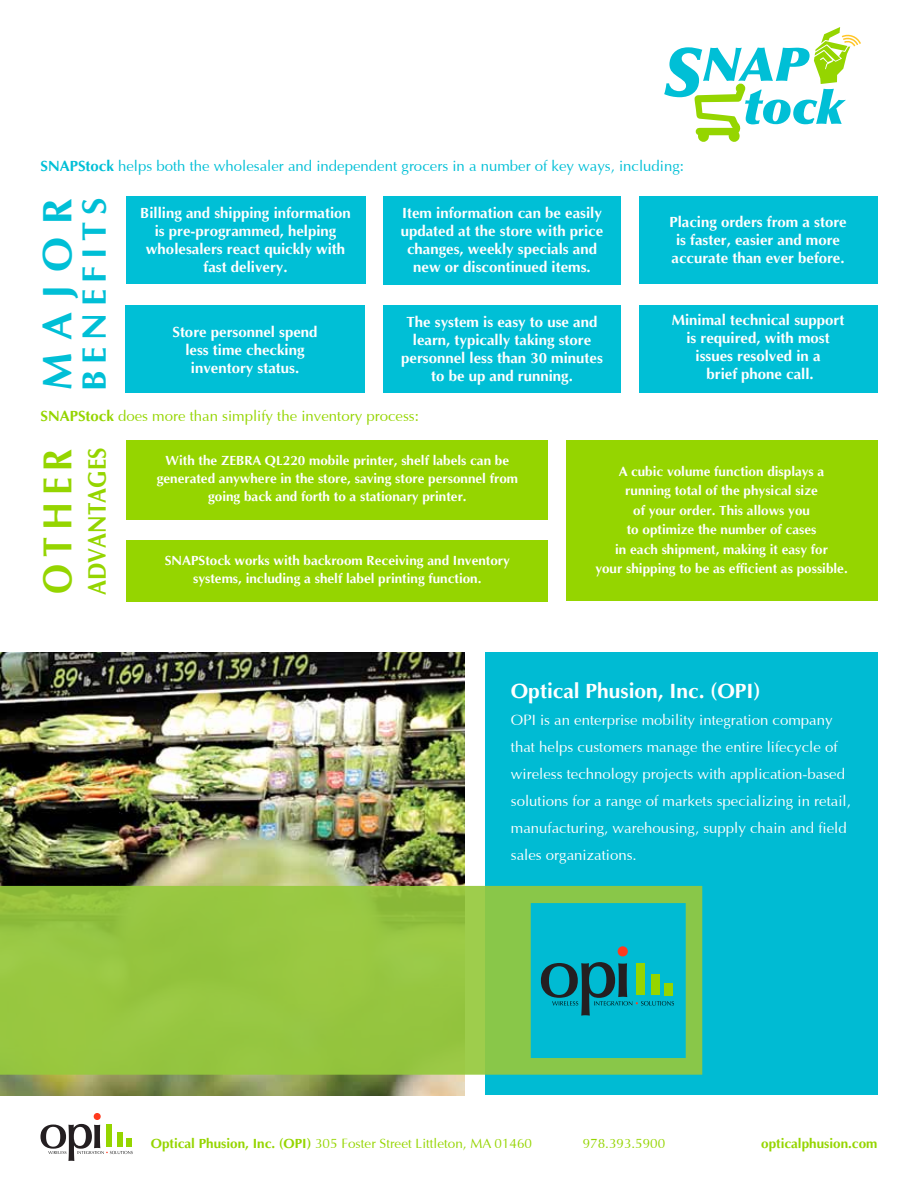
<style>
.page{position:relative;width:918px;height:1188px;background:#fff}
.page>*{position:absolute;margin:0;border:0;box-sizing:border-box;transform-origin:0 0}
.t1{font:700 42px "Optima";letter-spacing:.31em;color:#00bfd6}
.t2{font:700 41.4px "Optima";letter-spacing:.19em;color:#95d500;scale:.87 1}
.t3{font:700 34.5px "Optima";letter-spacing:.19em;color:#00bfd6}
.t4{font:700 25.8px "Optima";color:#95d500;scale:.87 1}
.t5{font:700 21px "Optima";color:#fff}
.t6{font:700 15px/18px "Optima";color:#fff;text-align:center}
.t7{font:15px/27px "Optima";color:#fff}
.t8{font:15px "Optima";color:#00bfd6}
.t9{font:15px "Optima";color:#95d500}
.t10{font:700 13.5px/19.5px "Optima";color:#fff;text-align:center}
.t11{font:13.5px "Optima";color:#95d500}
.t12{font:700 13.5px "Optima";color:#95d500}
.s1{font-weight:700}
</style>
<div class="page">
<img style="left:0;top:652px;width:464px;height:443px">
<div style="left:485px;top:652px;width:393px;height:443px;background:#00bbd3"></div>
<svg style="left:0;top:886px;width:702px;height:189px;background:#80c455"></svg>
<svg style="left:618px;top:946px;width:10px;height:10px"></svg>
<svg style="left:541px;top:962px;width:133px;height:54px"></svg>
<svg style="left:40px;top:1113px;width:93px;height:48px"></svg>
<svg style="left:664px;top:27px;width:197px;height:115px"></svg>
<div style="left:126px;top:196px;width:239px;height:88px;background:#00bfd6"></div>
<div style="left:125px;top:305px;width:240px;height:88px;background:#00bfd6"></div>
<div style="left:383px;top:196px;width:238px;height:89px;background:#00bfd6"></div>
<div style="left:639px;top:196px;width:239px;height:88px;background:#00bfd6"></div>
<div style="left:383px;top:305px;width:238px;height:88px;background:#00bfd6"></div>
<div style="left:639px;top:305px;width:239px;height:88px;background:#00bfd6"></div>
<div style="left:127px;top:440px;width:421px;height:80px;background:#95d500"></div>
<div style="left:127px;top:540px;width:421px;height:61px;background:#95d500"></div>
<div style="left:566px;top:440px;width:312px;height:161px;background:#95d500"></div>
<p class="t8" style="left:40px;top:158px;width:645px"><span class="s1">SNAPStock</span> helps both the wholesaler and independent grocers in a number of key ways, including:</p>
<h1 class="t1" style="left:34px;top:390px;width:194px;rotate:-90deg">MAJOR</h1>
<h3 class="t3" style="left:75px;top:391px;width:195px;rotate:-90deg">BENEFITS</h3>
<p class="t6" style="left:140px;top:204px;width:212px">Billing and shipping information is pre-programmed, helping wholesalers react quickly with fast delivery.</p>
<p class="t6" style="left:173px;top:323px;width:147px">Store personnel spend less time checking inventory status.</p>
<p class="t6" style="left:401px;top:204px;width:204px">Item information can be easily updated at the store with price changes, weekly specials and new or discontinued items.</p>
<p class="t6" style="left:669px;top:214px;width:179px">Placing orders from a store is faster, easier and more accurate than ever before.</p>
<p class="t6" style="left:401px;top:313px;width:203px">The system is easy to use and learn, typically taking store personnel less than 30 minutes to be up and running.</p>
<p class="t6" style="left:672px;top:312px;width:174px">Minimal technical support is required, with most issues resolved in a<br>brief phone call.</p>
<p class="t9" style="left:40px;top:409px;width:380px"><span class="s1">SNAPStock</span> does more than simplify the inventory process:</p>
<h2 class="t2" style="left:35px;top:594px;width:169px;rotate:-90deg">OTHER</h2>
<h3 class="t4" style="left:83px;top:595px;width:171px;rotate:-90deg">ADVANTAGES</h3>
<p class="t10" style="left:157px;top:451px;width:363px;line-height:18px">With the ZEBRA QL220 mobile printer, shelf labels can be generated anywhere in the store, saving store personnel from going back and forth to a stationary printer.</p>
<p class="t10" style="left:165px;top:552px;width:347px;line-height:18px">SNAPStock works with backroom Receiving and Inventory systems, including a shelf label printing function.</p>
<p class="t10" style="left:595px;top:462px;width:254px">A cubic volume function displays a running total of the physical size<br>of your order. This allows you<br>to optimize the number of cases<br>in each shipment, making it easy for<br>your shipping to be as efficient as possible.</p>
<h3 class="t5" style="left:511px;top:680px;width:251px">Optical Phusion, Inc. (OPI)</h3>
<p class="t7" style="left:511px;top:707px;width:342px">OPI is an enterprise mobility integration company that helps customers manage the entire lifecycle of wireless technology projects with application-based solutions for a range of markets specializing in retail, manufacturing, warehousing, supply chain and field sales organizations.</p>
<p class="t11" style="left:151px;top:1137px;width:383px"><span class="s1">Optical Phusion, Inc. (OPI)</span> 305 Foster Street Littleton, MA 01460</p>
<p class="t11" style="left:583px;top:1137px;width:84px">978.393.5900</p>
<p class="t12" style="left:761px;top:1136px;width:118px">opticalphusion.com</p>
</div>
